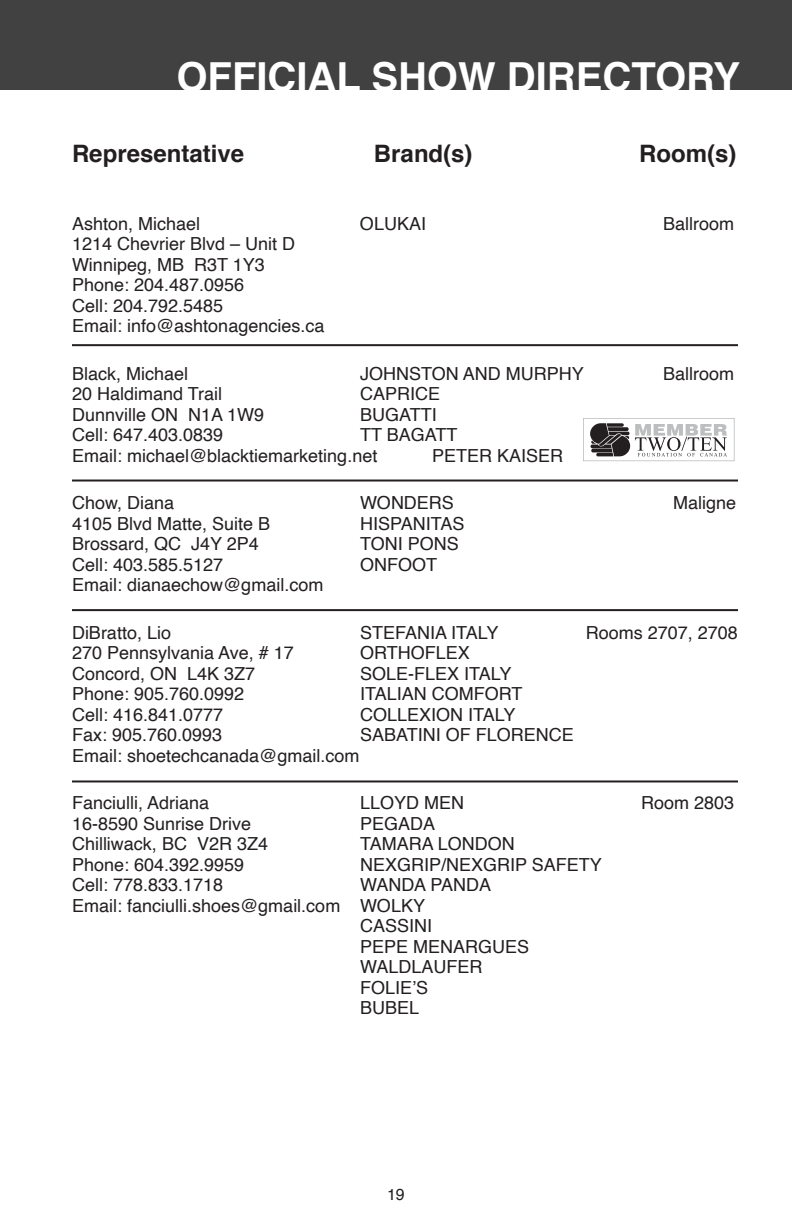
<style>
.page{position:relative;width:792px;height:1224px;background:#fff}
.page>*{position:absolute;margin:0;border:0;box-sizing:border-box;transform-origin:0 0}
.t1{font:700 40px "Helvetica";color:#fff}
.t2{font:700 24px "Helvetica";color:#231f20}
.t3{font:18px/20.6px "Helvetica";color:#231f20}
.t4{font:16px "Helvetica";color:#231f20}
</style>
<div class="page">
<div style="left:0;top:0;width:792px;height:90px;background:#414142"></div>
<svg style="left:583px;top:418px;width:152px;height:43px"></svg>
<hr style="left:72px;top:344px;width:666px;height:2px;background:#231f20">
<hr style="left:72px;top:480px;width:666px;height:2px;background:#231f20">
<hr style="left:72px;top:609px;width:666px;height:2px;background:#231f20">
<hr style="left:72px;top:780px;width:666px;height:2px;background:#231f20">
<h1 class="t1" style="left:177px;top:44px;width:565px">OFFICIAL SHOW DIRECTORY</h1>
<h2 class="t2" style="left:72px;top:134px;width:174px">Representative</h2>
<h2 class="t2" style="left:374px;top:134px;width:100px">Brand(s)</h2>
<h2 class="t2" style="left:639px;top:134px;width:99px">Room(s)</h2>
<p class="t3" style="left:72px;top:213px;width:130px">Ashton, Michael</p>
<p class="t3" style="left:360px;top:213px;width:68px">OLUKAI</p>
<p class="t3" style="left:663px;top:213px;width:73px">Ballroom</p>
<p class="t3" style="left:72px;top:234px;width:254px">1214 Chevrier Blvd – Unit D<br>Winnipeg, MB R3T 1Y3<br>Phone: 204.487.0956<br>Cell: 204.792.5485<br>Email: info@ashtonagencies.ca</p>
<p class="t3" style="left:72px;top:363px;width:118px">Black, Michael</p>
<p class="t3" style="left:360px;top:363px;width:225px">JOHNSTON AND MURPHY</p>
<p class="t3" style="left:663px;top:363px;width:73px">Ballroom</p>
<p class="t3" style="left:72px;top:384px;width:152px">20 Haldimand Trail</p>
<p class="t3" style="left:360px;top:384px;width:82px">CAPRICE</p>
<p class="t3" style="left:72px;top:404px;width:194px">Dunnville ON N1A 1W9</p>
<p class="t3" style="left:360px;top:404px;width:78px">BUGATTI</p>
<p class="t3" style="left:72px;top:425px;width:153px">Cell: 647.403.0839</p>
<p class="t3" style="left:72px;top:425px;width:387px;text-indent:288px">TT BAGATT<br>Email: michael@blacktiemarketing.net</p>
<p class="t3" style="left:432px;top:445px;width:133px">PETER KAISER</p>
<p class="t3" style="left:72px;top:493px;width:104px">Chow, Diana</p>
<p class="t3" style="left:360px;top:493px;width:95px">WONDERS</p>
<p class="t3" style="left:673px;top:493px;width:65px">Maligne</p>
<p class="t3" style="left:72px;top:513px;width:200px">4105 Blvd Matte, Suite B</p>
<p class="t3" style="left:360px;top:513px;width:106px">HISPANITAS</p>
<p class="t3" style="left:72px;top:534px;width:188px">Brossard, QC J4Y 2P4</p>
<p class="t3" style="left:360px;top:534px;width:100px">TONI PONS</p>
<p class="t3" style="left:72px;top:554px;width:153px">Cell: 403.585.5127</p>
<p class="t3" style="left:360px;top:554px;width:79px">ONFOOT</p>
<p class="t3" style="left:72px;top:575px;width:253px">Email: dianaechow@gmail.com</p>
<p class="t3" style="left:72px;top:622px;width:101px">DiBratto, Lio</p>
<p class="t3" style="left:360px;top:622px;width:140px">STEFANIA ITALY</p>
<p class="t3" style="left:586px;top:622px;width:154px">Rooms 2707, 2708</p>
<p class="t3" style="left:72px;top:643px;width:223px">270 Pennsylvania Ave, # 17</p>
<p class="t3" style="left:360px;top:643px;width:111px">ORTHOFLEX</p>
<p class="t3" style="left:72px;top:663px;width:185px">Concord, ON L4K 3Z7</p>
<p class="t3" style="left:360px;top:663px;width:153px">SOLE-FLEX ITALY</p>
<p class="t3" style="left:72px;top:684px;width:174px">Phone: 905.760.0992</p>
<p class="t3" style="left:360px;top:684px;width:164px">ITALIAN COMFORT</p>
<p class="t3" style="left:72px;top:704px;width:153px">Cell: 416.841.0777</p>
<p class="t3" style="left:360px;top:704px;width:157px">COLLEXION ITALY</p>
<p class="t3" style="left:72px;top:725px;width:152px">Fax: 905.760.0993</p>
<p class="t3" style="left:360px;top:725px;width:215px">SABATINI OF FLORENCE</p>
<p class="t3" style="left:72px;top:745px;width:289px">Email: shoetechcanada@gmail.com</p>
<p class="t3" style="left:72px;top:793px;width:139px">Fanciulli, Adriana</p>
<p class="t3" style="left:360px;top:793px;width:106px">LLOYD MEN</p>
<p class="t3" style="left:641px;top:793px;width:95px">Room 2803</p>
<p class="t3" style="left:72px;top:813px;width:181px">16-8590 Sunrise Drive</p>
<p class="t3" style="left:360px;top:813px;width:77px">PEGADA</p>
<p class="t3" style="left:72px;top:834px;width:198px">Chilliwack, BC V2R 3Z4</p>
<p class="t3" style="left:360px;top:834px;width:156px">TAMARA LONDON</p>
<p class="t3" style="left:72px;top:854px;width:174px">Phone: 604.392.9959</p>
<p class="t3" style="left:360px;top:854px;width:243px">NEXGRIP/NEXGRIP SAFETY</p>
<p class="t3" style="left:72px;top:875px;width:153px">Cell: 778.833.1718</p>
<p class="t3" style="left:360px;top:875px;width:133px">WANDA PANDA</p>
<p class="t3" style="left:72px;top:895px;width:355px">Email: fanciulli.shoes@gmail.com WOLKY</p>
<p class="t3" style="left:360px;top:916px;width:74px">CASSINI</p>
<p class="t3" style="left:360px;top:936px;width:171px">PEPE MENARGUES</p>
<p class="t3" style="left:360px;top:957px;width:124px">WALDLAUFER</p>
<p class="t3" style="left:360px;top:977px;width:70px">FOLIE’S</p>
<p class="t3" style="left:360px;top:998px;width:61px">BUBEL</p>
<p class="t4" style="left:387px;top:1182px;width:19px">19</p>
</div>
